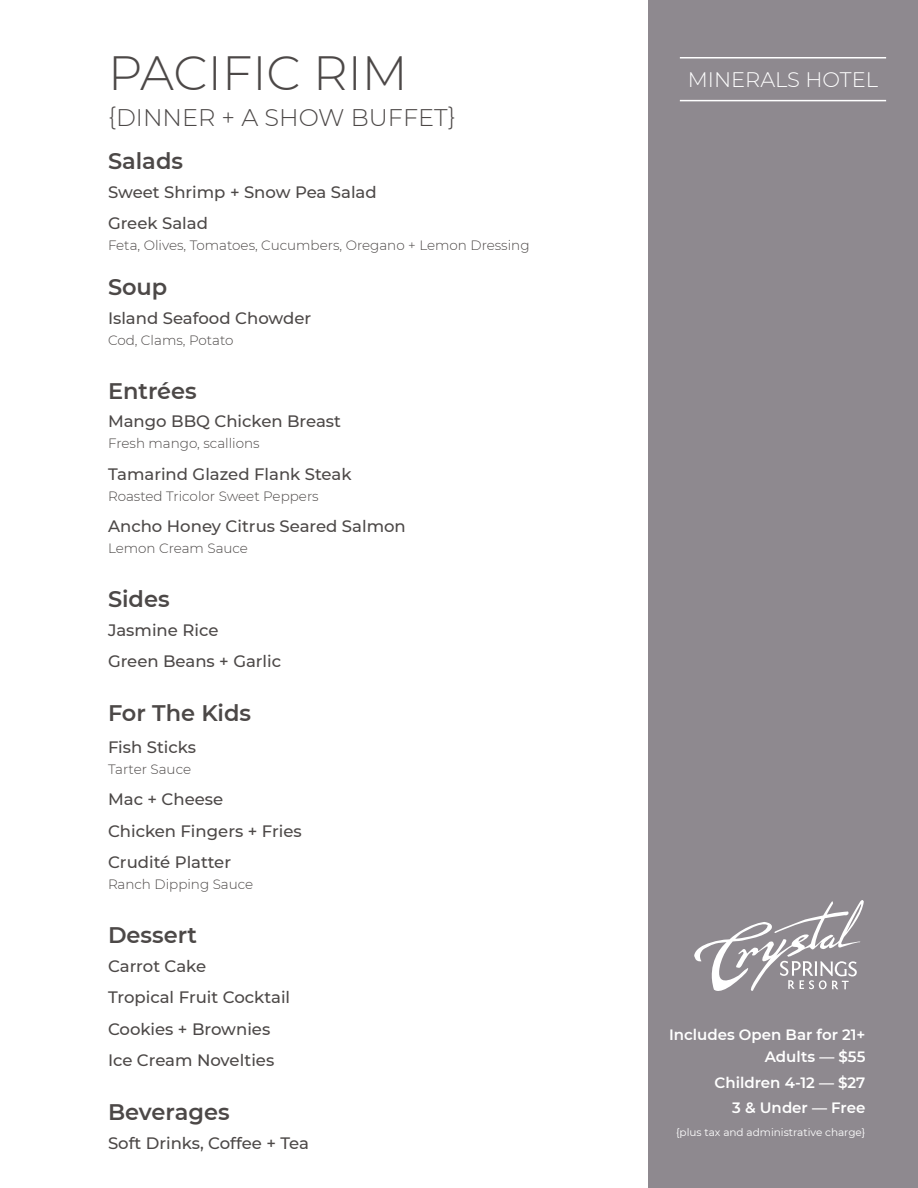
<style>
.page{position:relative;width:918px;height:1188px;background:#fff}
.page>*{position:absolute;margin:0;border:0;box-sizing:border-box;transform-origin:0 0}
.t1{font:300 48px "Montserrat";color:#4c4847}
.t2{font:300 24px "Montserrat";color:#4c4847}
.t3{font:600 22.5px "Montserrat";color:#4c4847}
.t4{font:300 21px "Montserrat";color:#fff}
.t5{font:500 16.5px/31.5px "Montserrat";color:#4c4847}
.t6{font:600 15px/25.5px "Montserrat";color:#fff;text-align:right}
.t7{font:300 13.5px "Montserrat";color:#4c4847}
.t8{font:10.5px "Montserrat";color:#fff}
</style>
<div class="page">
<div style="left:648px;top:0;width:270px;height:1188px;background:#8e898f"></div>
<svg style="left:694px;top:900px;width:170px;height:91px"></svg>
<hr style="left:680px;top:57px;width:206px;height:1px;background:#fff">
<hr style="left:680px;top:100px;width:206px;height:1px;background:#fff">
<p class="t1" style="left:108px;top:40px;width:301px">PACIFIC RIM</p>
<p class="t2" style="left:108px;top:101px;width:349px">{DINNER + A SHOW BUFFET}</p>
<p class="t3" style="left:108px;top:146px;width:77px">Salads</p>
<p class="t5" style="left:108px;top:176px;width:270px">Sweet Shrimp + Snow Pea Salad</p>
<p class="t5" style="left:108px;top:207px;width:101px">Greek Salad</p>
<p class="t7" style="left:108px;top:237px;width:423px">Feta, Olives, Tomatoes, Cucumbers, Oregano + Lemon Dressing</p>
<p class="t3" style="left:108px;top:272px;width:61px">Soup</p>
<p class="t5" style="left:108px;top:302px;width:205px">Island Seafood Chowder</p>
<p class="t7" style="left:108px;top:331px;width:127px">Cod, Clams, Potato</p>
<p class="t3" style="left:108px;top:375px;width:90px">Entrées</p>
<p class="t5" style="left:108px;top:405px;width:235px">Mango BBQ Chicken Breast</p>
<p class="t7" style="left:108px;top:435px;width:153px">Fresh mango, scallions</p>
<p class="t5" style="left:108px;top:458px;width:245px">Tamarind Glazed Flank Steak</p>
<p class="t7" style="left:108px;top:487px;width:212px">Roasted Tricolor Sweet Peppers</p>
<p class="t5" style="left:108px;top:510px;width:299px">Ancho Honey Citrus Seared Salmon</p>
<p class="t7" style="left:108px;top:540px;width:142px">Lemon Cream Sauce</p>
<p class="t3" style="left:108px;top:584px;width:63px">Sides</p>
<p class="t5" style="left:108px;top:614px;width:175px">Jasmine Rice<br>Green Beans + Garlic</p>
<p class="t3" style="left:108px;top:698px;width:145px">For The Kids</p>
<p class="t5" style="left:108px;top:731px;width:89px">Fish Sticks</p>
<p class="t7" style="left:108px;top:760px;width:85px">Tarter Sauce</p>
<p class="t5" style="left:108px;top:783px;width:117px">Mac + Cheese</p>
<p class="t5" style="left:108px;top:815px;width:195px">Chicken Fingers + Fries</p>
<p class="t5" style="left:108px;top:846px;width:125px">Crudité Platter</p>
<p class="t7" style="left:108px;top:876px;width:147px">Ranch Dipping Sauce</p>
<p class="t3" style="left:108px;top:920px;width:91px">Dessert</p>
<p class="t5" style="left:108px;top:950px;width:100px">Carrot Cake</p>
<p class="t5" style="left:108px;top:981px;width:184px">Tropical Fruit Cocktail</p>
<p class="t5" style="left:108px;top:1013px;width:164px">Cookies + Brownies</p>
<p class="t5" style="left:108px;top:1044px;width:168px">Ice Cream Novelties</p>
<p class="t3" style="left:108px;top:1097px;width:123px">Beverages</p>
<p class="t5" style="left:108px;top:1127px;width:203px">Soft Drinks, Coffee + Tea</p>
<p class="t4" style="left:688px;top:65px;width:192px">MINERALS HOTEL</p>
<p class="t6" style="left:669px;top:1021px;width:198px">Includes Open Bar for 21+</p>
<p class="t6" style="left:715px;top:1043px;width:152px">Adults — $55<br>Children 4-12 — $27<br>3 &amp; Under — Free</p>
<p class="t8" style="left:676px;top:1125px;width:191px">{plus tax and administrative charge}</p>
</div>
